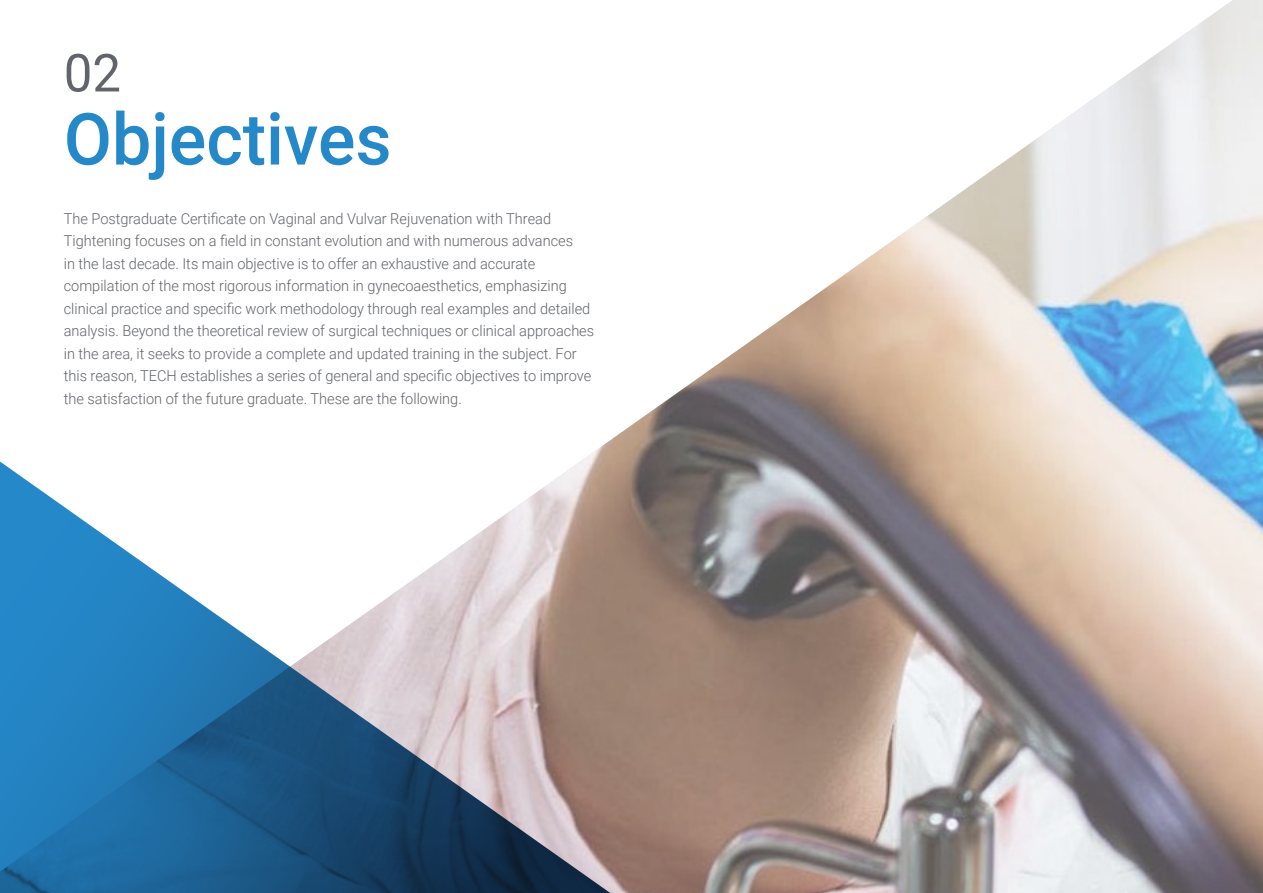
<style>
.page{position:relative;width:1263px;height:893px;background:#fff}
.page>*{position:absolute;margin:0;border:0;box-sizing:border-box;transform-origin:0 0}
.t1{font:500 72px "Roboto";color:#2488c9}
.t2{font:52.5px "Roboto";color:#61646a}
.t3{font:300 15px/22.5px "Roboto";color:#61646a}
</style>
<div class="page">
<img style="left:602px;top:0;width:661px;height:893px">
<svg style="left:0;top:446px;width:640px;height:447px"></svg>
<h2 class="t2" style="left:64px;top:36px;width:59px">02</h2>
<h1 class="t1" style="left:64px;top:89px;width:329px">Objectives</h1>
<p class="t3" style="left:64px;top:207px;width:532px">The Postgraduate Certificate on Vaginal and Vulvar Rejuvenation with Thread Tightening focuses on a field in constant evolution and with numerous advances<br>in the last decade. Its main objective is to offer an exhaustive and accurate compilation of the most rigorous information in gynecoaesthetics, emphasizing clinical practice and specific work methodology through real examples and detailed analysis. Beyond the theoretical review of surgical techniques or clinical approaches in the area, it seeks to provide a complete and updated training in the subject. For this reason, TECH establishes a series of general and specific objectives to improve the satisfaction of the future graduate. These are the following.</p>
</div>
